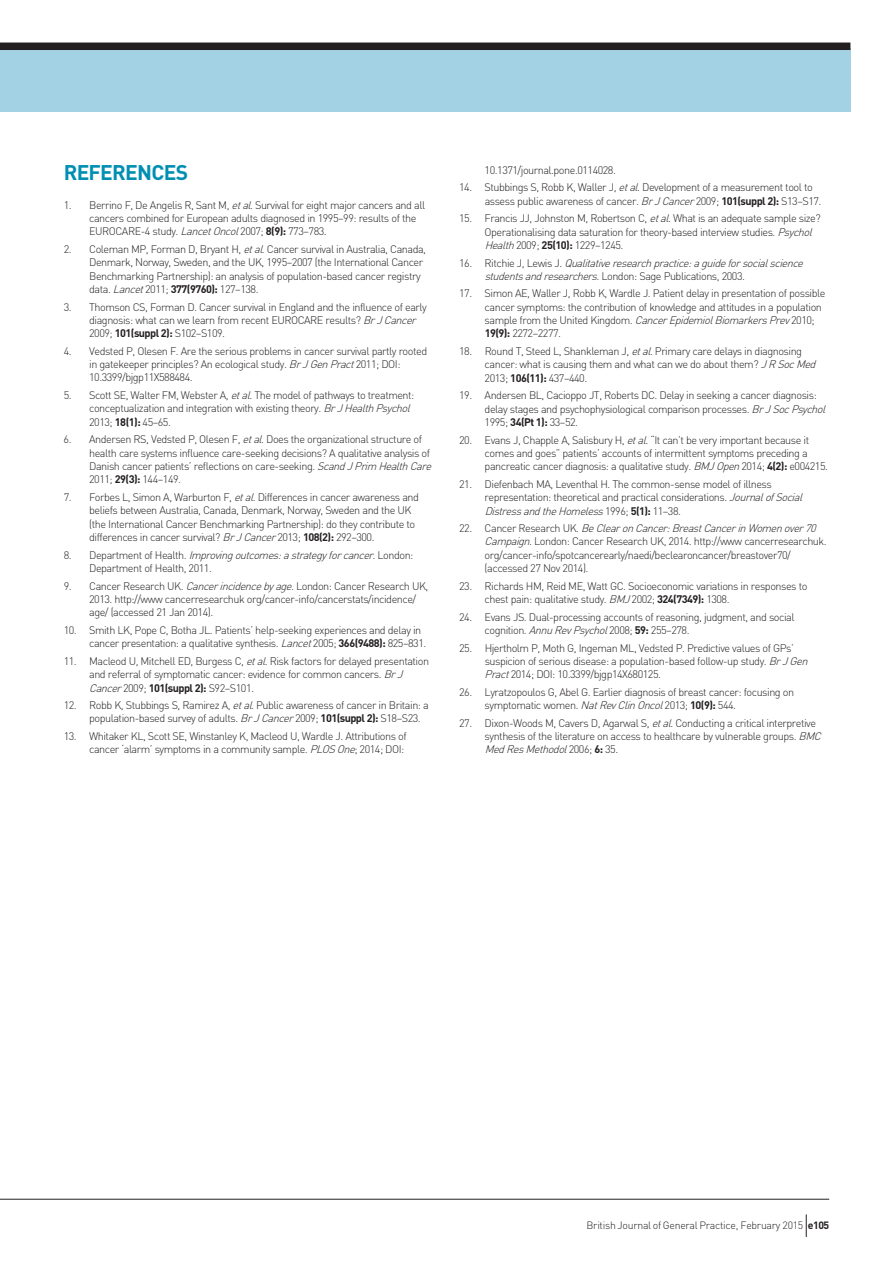
<style>
.page{position:relative;width:893px;height:1263px;background:#fff}
.page>*{position:absolute;margin:0;border:0;box-sizing:border-box;transform-origin:0 0}
.t1{font:700 21px "DIN";letter-spacing:-.035em;color:#008fb3}
.t2{font:300 10.8px/13.4px "DIN";letter-spacing:-.045em;color:#231f20}
.t3{font:italic 300 10.8px/13.4px "DIN";color:#231f20}
.t4{font:300 10.5px "DIN";letter-spacing:-.025em;color:#231f20}
.s1{font-style:italic}
.s2{font-weight:700}
.s3{font-style:normal}
</style>
<div class="page">
<div style="left:0;top:48px;width:850px;height:64px;background:#a2d2e3"></div>
<div style="left:0;top:43px;width:850px;height:7px;background:#231f20"></div>
<svg style="left:806px;top:1214px;width:1px;height:23px"></svg>
<hr style="left:0;top:1199px;width:829px;height:1px;background:#231f20">
<h1 class="t1" style="left:64px;top:159px;width:126px">REFERENCES</h1>
<p class="t2" style="left:89px;top:198px;width:337px;text-indent:-26px">1. Berrino F, De Angelis R, Sant M, <span class="s1">etal</span>. Survival for eight major cancers and all cancers combined for European adults diagnosed in 1995–99: results of the<br>EUROCARE-4 study. <span class="s1">LancetOncol</span>2007; <span class="s2">8(9):</span> 773–783.</p>
<p class="t2" style="left:89px;top:242px;width:338px;text-indent:-26px">2. Coleman MP, Forman D, Bryant H, <span class="s1">etal</span>. Cancer survival in Australia, Canada, Denmark, Norway, Sweden, and the UK, 1995–2007 (the International Cancer Benchmarking Partnership): an analysis of population-based cancer registry data. <span class="s1">Lancet</span>2011; <span class="s2">377(9760):</span> 127–138.</p>
<p class="t2" style="left:89px;top:300px;width:339px;text-indent:-26px">3. Thomson CS, Forman D. Cancer survival in England and the influence of early diagnosis: what can we learn from recent EUROCARE results? <span class="s1">BrJCancer<br></span>2009; <span class="s2">101(suppl 2):</span> S102–S109.</p>
<p class="t2" style="left:89px;top:344px;width:340px;text-indent:-26px">4. Vedsted P, Olesen F. Are the serious problems in cancer survival partly rooted in gatekeeper principles? An ecological study. <span class="s1">BrJGenPract</span>2011; DOI:<br>10.3399/bjgp11X588484.</p>
<p class="t2" style="left:89px;top:388px;width:327px;text-align:justify;text-indent:-26px">5. Scott SE, Walter FM, Webster A, <span class="s1">etal</span>. The model of pathways to treatment: conceptualization and integration with existing theory. <span class="s1">BrJHealthPsychol </span>2013; <span class="s2">18(1):</span> 45–65.</p>
<p class="t2" style="left:89px;top:433px;width:347px;text-indent:-26px">6. Andersen RS, Vedsted P, Olesen F, <span class="s1">etal</span>. Does the organizational structure of health care systems influence care-seeking decisions? A qualitative analysis of Danish cancer patients’ reflections on care-seeking. <span class="s1">ScandJPrim HealthCare </span>2011; <span class="s2">29(3):</span> 144–149.</p>
<p class="t2" style="left:89px;top:490px;width:331px;text-indent:-26px">7. Forbes L, Simon A, Warburton F, <span class="s1">etal</span>. Differences in cancer awareness and beliefs between Australia, Canada, Denmark, Norway, Sweden and the UK (the International Cancer Benchmarking Partnership): do they contribute to differences in cancer survival? <span class="s1">BrJCancer</span>2013; <span class="s2">108(2):</span> 292–300.</p>
<p class="t2" style="left:89px;top:548px;width:326px;text-indent:-26px">8 . D e p a rt m e n t o f H e a l t h . <span class="s1">Improvingoutcomes:astrategyforcancer.</span>L o n d o n :<br>Department of Health, 2011.</p>
<p class="t2" style="left:89px;top:579px;width:341px;text-indent:-26px">9. Cancer Research UK. <span class="s1">Cancerincidencebyage.</span>London: Cancer Research UK,<br>2013. http://www cancerresearchuk org/cancer-info/cancerstats/incidence/ age/ (accessed 21 Jan 2014).</p>
<p class="t2" style="left:89px;top:623px;width:339px;text-indent:-26px">10. Smith LK, Pope C, Botha JL. Patients’ help-seeking experiences and delay in cancer presentation: a qualitative synthesis. <span class="s1">Lancet</span>2005; <span class="s2">366(9488):</span> 825–831.</p>
<p class="t2" style="left:89px;top:654px;width:341px;text-indent:-26px">11. Macleod U, Mitchell ED, Burgess C, <span class="s1">etal</span>. Risk factors for delayed presentation and referral of symptomatic cancer: evidence for common cancers. <span class="s1">BrJ<br>Cancer</span>2009; <span class="s2">101(suppl 2):</span> S92–S101.</p>
<p class="t2" style="left:89px;top:698px;width:341px;text-indent:-26px">12. Robb K, Stubbings S, Ramirez A, <span class="s1">etal</span>. Public awareness of cancer in Britain: a population-based survey of adults. <span class="s1">BrJCancer</span>2009; <span class="s2">101(suppl 2):</span> S18–S23.</p>
<p class="t2" style="left:64px;top:729px;width:344px;text-align:right">13. Whitaker KL, Scott SE, Winstanley K, Macleod U, Wardle J. Attributions of cancer ‘alarm’ symptoms in a community sample. <span class="s1">PLOSOne</span>; 2014; DOI:</p>
<p class="t2" style="left:485px;top:163px;width:133px">10.1371/journal.pone.0114028.</p>
<p class="t2" style="left:485px;top:181px;width:338px;text-indent:-26px">14. Stubbings S, Robb K, Waller J, <span class="s1">etal</span>. Development of a measurement tool to assess public awareness of cancer. <span class="s1">BrJCancer</span>2009; <span class="s2">101(suppl 2):</span> S13–S17.</p>
<p class="t2" style="left:485px;top:212px;width:338px;text-indent:-26px">15. Francis JJ, Johnston M, Robertson C, <span class="s1">etal</span>. What is an adequate sample size?<br>Operationalising data saturation for theory-based interview studies. <span class="s1">Psychol<br>Health</span>2009; <span class="s2">25(10):</span> 1229–1245.</p>
<p class="t3" style="left:485px;top:256px;width:323px;text-indent:-26px"><span class="s3">1 6 . R i t c h i e J , L e w i s J .</span> Qualitativeresearchpractice:aguideforsocialscience studentsandresearchers.<span class="s3">London: Sage Publications, 2003.</span></p>
<p class="t2" style="left:485px;top:287px;width:342px;text-indent:-26px">17. Simon AE, Waller J, Robb K, Wardle J. Patient delay in presentation of possible cancer symptoms: the contribution of knowledge and attitudes in a population sample from the United Kingdom. <span class="s1">CancerEpidemiolBiomarkersPrev</span>2010; <span class="s2">19(9):</span> 2272–2277.</p>
<p class="t2" style="left:485px;top:344px;width:336px;text-indent:-26px">18. Round T, Steed L, Shankleman J, <span class="s1">etal</span>. Primary care delays in diagnosing cancer: what is causing them and what can we do about them? <span class="s1">JRSocMed<br></span>2013; <span class="s2">106(11):</span> 437–440.</p>
<p class="t2" style="left:485px;top:389px;width:346px;text-indent:-26px">19. Andersen BL, Cacioppo JT, Roberts DC. Delay in seeking a cancer diagnosis: delay stages and psychophysiological comparison processes. <span class="s1">BrJSocPsychol<br></span>1995; <span class="s2">34(Pt 1):</span> 33–52.</p>
<p class="t2" style="left:485px;top:433px;width:345px;text-indent:-26px">20. Evans J, Chapple A, Salisbury H, <span class="s1">etal</span>. “It can’t be very important because it comes and goes” patients’ accounts of intermittent symptoms preceding a pancreatic cancer diagnosis: a qualitative study. <span class="s1">BMJOpen</span>2014; <span class="s2">4(2):</span> e004215.</p>
<p class="t2" style="left:485px;top:477px;width:322px;text-indent:-26px">21. Diefenbach MA, Leventhal H. The common-sense model of illness representation: theoretical and practical considerations. <span class="s1">JournalofSocial<br>DistressandtheHomeless</span>1 9 9 6 ; <span class="s2">5 ( 1 ) :</span> 1 1 – 3 8 .</p>
<p class="t2" style="left:485px;top:521px;width:343px;text-indent:-26px">2 2 . C a n c e r R e s e a r c h U K . <span class="s1">BeClearonCancer:BreastCancerinWomenover70<br>Campaign.</span>London: Cancer Research UK, 2014. http://www cancerresearchuk. org/cancer-info/spotcancerearly/naedi/beclearoncancer/breastover70/ (accessed 27 Nov 2014).</p>
<p class="t2" style="left:485px;top:579px;width:324px;text-indent:-26px">23. Richards HM, Reid ME, Watt GC. Socioeconomic variations in responses to chest pain: qualitative study. <span class="s1">BMJ</span>2002; <span class="s2">324(7349):</span> 1308.</p>
<p class="t2" style="left:485px;top:610px;width:311px;text-indent:-26px">24. Evans JS. Dual-processing accounts of reasoning, judgment, and social cognition. <span class="s1">AnnuRevPsychol</span>2008; <span class="s2">59:</span> 255–278.</p>
<p class="t2" style="left:485px;top:641px;width:328px;text-indent:-26px">25. Hjertholm P, Moth G, Ingeman ML, Vedsted P. Predictive values of GPs’ suspicion of serious disease: a population-based follow-up study. <span class="s1">BrJGen<br>Pract</span>2014; DOI: 10.3399/bjgp14X680125.</p>
<p class="t2" style="left:485px;top:685px;width:311px;text-indent:-26px">26. Lyratzopoulos G, Abel G. Earlier diagnosis of breast cancer: focusing on symptomatic women. <span class="s1">NatRevClinOncol</span>2013; <span class="s2">10(9):</span> 544.</p>
<p class="t2" style="left:485px;top:716px;width:341px;text-indent:-26px">27. Dixon-Woods M, Cavers D, Agarwal S, <span class="s1">etal</span>. Conducting a critical interpretive synthesis of the literature on access to healthcare by vulnerable groups. <span class="s1">BMC<br>MedResMethodol</span>2 0 0 6 ; <span class="s2">6 :</span> 3 5 .</p>
<p class="t4" style="left:586px;top:1219px;width:244px">British Journal of General Practice, February 2015 <span class="s2">e105</span></p>
</div>
